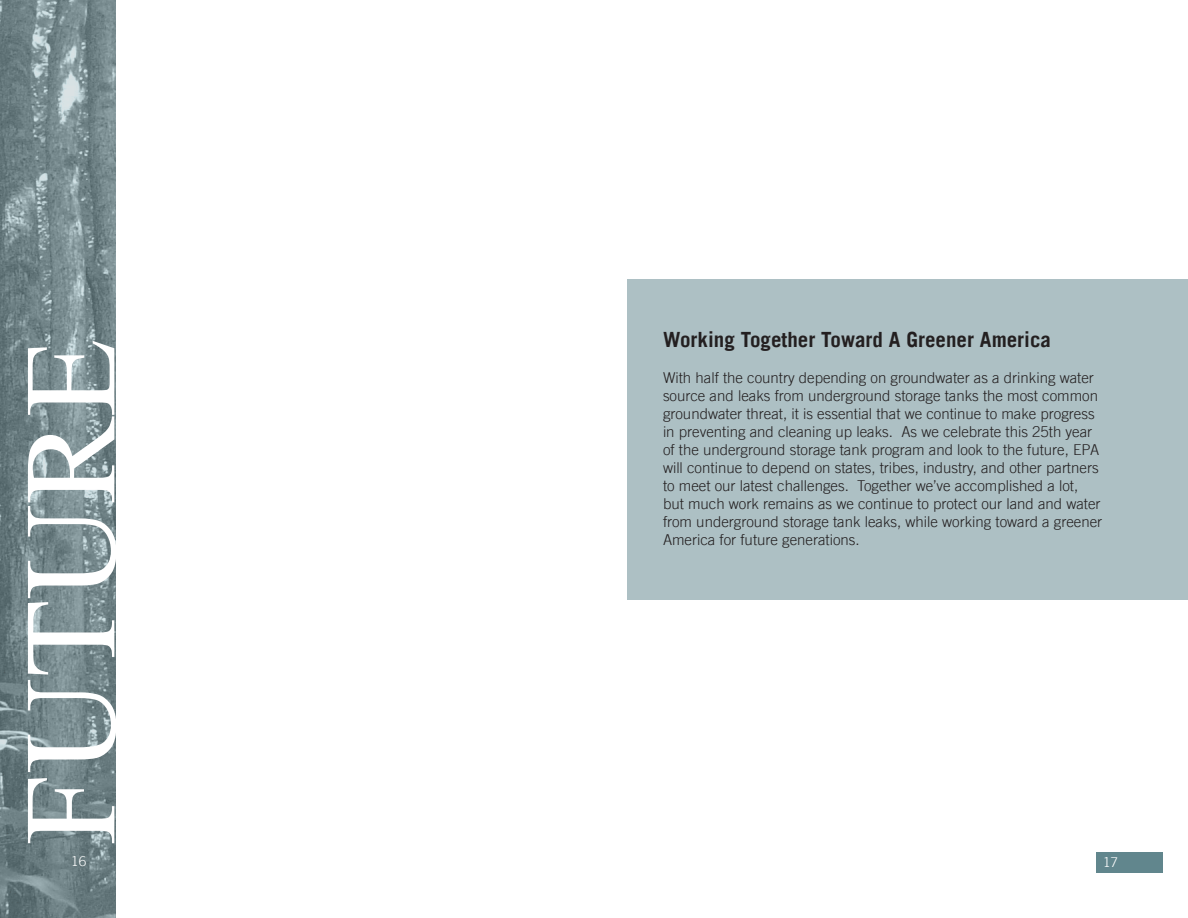
<style>
.page{position:relative;width:1188px;height:918px;background:#fff}
.page>*{position:absolute;margin:0;border:0;box-sizing:border-box;transform-origin:0 0}
.t1{font:130.5px "Times New Roman";color:#fff}
.t2{font:700 21px "Trade Gothic LT";color:#231f20}
.t3{font:300 15px/18px "Trade Gothic LT";color:#231f20}
.t4{font:300 13.5px "Trade Gothic LT";color:#fff}
</style>
<div class="page">
<div style="left:627px;top:279px;width:561px;height:321px;background:#adc0c4"></div>
<svg style="left:0;top:0;width:116px;height:918px;background:#76888c"></svg>
<div style="left:1096px;top:852px;width:66px;height:21px;background:#61868d"></div>
<h1 class="t1" style="left:-17px;top:845px;width:509px;rotate:-90deg">FUTURE</h1>
<p class="t4" style="left:71px;top:853px;width:17px">16</p>
<p class="t2" style="left:663px;top:327px;width:390px">Working Together Toward A Greener America</p>
<p class="t3" style="left:663px;top:369px;width:441px">With half the country depending on groundwater as a drinking water source and leaks from underground storage tanks the most common groundwater threat, it is essential that we continue to make progress in preventing and cleaning up leaks. As we celebrate this 25th year of the underground storage tank program and look to the future, EPA will continue to depend on states, tribes, industry, and other partners to meet our latest challenges. Together we’ve accomplished a lot, but much work remains as we continue to protect our land and water from underground storage tank leaks, while working toward a greener America for future generations.</p>
<p class="t4" style="left:1103px;top:854px;width:17px">17</p>
</div>
